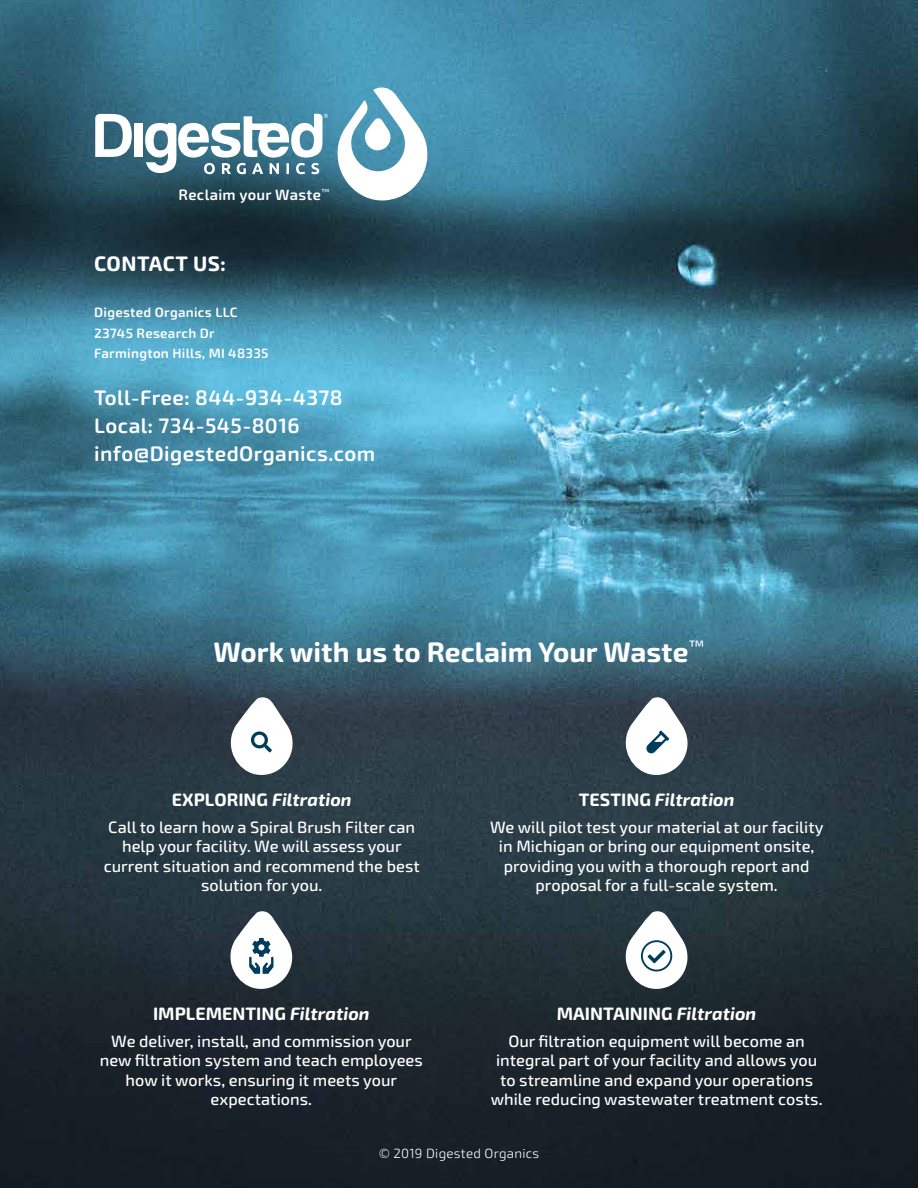
<style>
.page{position:relative;width:918px;height:1188px;background:#fff}
.page>*{position:absolute;margin:0;border:0;box-sizing:border-box;transform-origin:0 0}
.t1{font:700 28.2px "Exo Soft";color:#fff}
.t2{font:600 21px/27.6px "Exo Soft";letter-spacing:.02em;color:#fff}
.t3{font:700 21px "Exo Soft";letter-spacing:.02em;color:#fff}
.t4{font:700 18px "Exo Soft";color:#fff}
.t5{font:italic 700 18px "Exo Soft";color:#fff}
.t6{font:500 16.5px/19.5px "Exo Soft";color:#fff;text-align:center}
.t7{font:600 15px "Exo Soft";letter-spacing:.02em;color:#fff}
.t8{font:600 13.5px/20.1px "Exo Soft";letter-spacing:.02em;color:#fff}
.t9{font:300 13.35px "Exo Soft";letter-spacing:.02em;color:#fff}
.s1{font-style:normal}
.s2{font-style:italic}
</style>
<div class="page">
<img style="left:0;top:0;width:918px;height:1188px">
<svg style="left:228px;top:697px;width:73px;height:79px"></svg>
<svg style="left:623px;top:697px;width:73px;height:79px"></svg>
<svg style="left:227px;top:911px;width:74px;height:79px"></svg>
<svg style="left:623px;top:911px;width:73px;height:79px"></svg>
<svg style="left:95px;top:114px;width:37px;height:43px"></svg>
<div style="left:134px;top:124px;width:9px;height:33px;background:#fff"></div>
<svg style="left:334px;top:87px;width:94px;height:113px"></svg>
<svg style="left:145px;top:114px;width:183px;height:60px"></svg>
<p class="t7" style="left:179px;top:186px;width:153px">Reclaim your Waste<sup>™</sup></p>
<p class="t3" style="left:94px;top:251px;width:133px">CONTACT US:</p>
<p class="t8" style="left:94px;top:303px;width:176px">Digested Organics LLC<br>23745 Research Dr<br>Farmington Hills, MI 48335</p>
<p class="t2" style="left:94px;top:384px;width:283px">Toll-Free: 844-934-4378<br>Local: 734-545-8016 info@DigestedOrganics.com</p>
<h1 class="t1" style="left:213px;top:635px;width:493px">Work with us to Reclaim Your Waste<sup>™</sup></h1>
<p class="t5" style="left:172px;top:789px;width:181px"><span class="s1">EXPLORING</span> Filtration</p>
<p class="t6" style="left:104px;top:817px;width:318px">Call to learn how a Spiral Brush Filter can help your facility. We will assess your current situation and recommend the best solution for you.</p>
<p class="t4" style="left:153px;top:1003px;width:218px">IMPLEMENTING <span class="s2">Filtration</span></p>
<p class="t6" style="left:100px;top:1031px;width:325px">We deliver, install, and commission your new filtration system and teach employees how it works, ensuring it meets your expectations.</p>
<p class="t5" style="left:579px;top:789px;width:157px"><span class="s1">TESTING</span> Filtration</p>
<p class="t6" style="left:490px;top:817px;width:335px">We will pilot test your material at our facility in Michigan or bring our equipment onsite, providing you with a thorough report and proposal for a full-scale system.</p>
<p class="t4" style="left:557px;top:1003px;width:201px">MAINTAINING <span class="s2">Filtration</span></p>
<p class="t6" style="left:491px;top:1031px;width:333px">Our filtration equipment will become an integral part of your facility and allows you to streamline and expand your operations while reducing wastewater treatment costs.</p>
<p class="t9" style="left:379px;top:1146px;width:162px">© 2019 Digested Organics</p>
</div>
